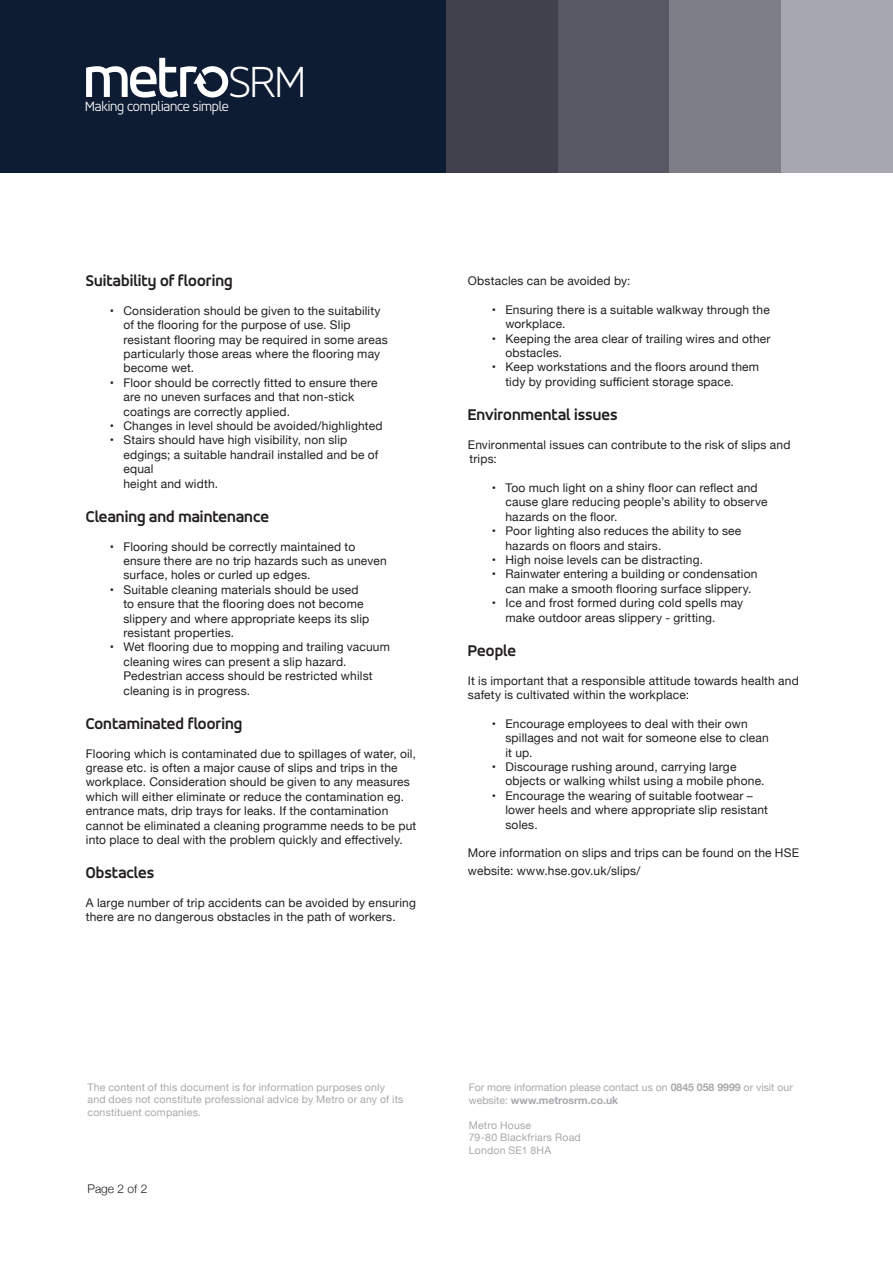
<style>
.page{position:relative;width:893px;height:1263px;background:#fff}
.page>*{position:absolute;margin:0;border:0;box-sizing:border-box;transform-origin:0 0}
.t1{font:500 60.15px "Accord Alternate";color:#fff}
.t2{font:200 46.35px "Accord Alternate";color:#fff}
.t3{font:700 16.5px "Accord Alternate";letter-spacing:.005em;color:#231f20}
.t4{font:300 14.4px "Accord Alternate";letter-spacing:-.01em;color:#fff}
.t5{font:12px/14.4px "Helvetica Neue";letter-spacing:.015em;color:#231f20}
.t6{font:300 12px "Helvetica Neue";color:#231f20}
.t7{font:10.5px/12.6px "Helvetica Neue";letter-spacing:.02em;color:#a8a9ad}
.t8{font:10.5px/12.6px "Helvetica Neue";color:#a8a9ad}
.s1{font-weight:700}
</style>
<div class="page">
<div style="left:0;top:0;width:893px;height:173px;background:#0d1c33"></div>
<svg style="left:193px;top:66px;width:35px;height:32px"></svg>
<div style="left:446px;top:0;width:112px;height:173px;background:#41414d"></div>
<div style="left:558px;top:0;width:111px;height:173px;background:#585865"></div>
<div style="left:669px;top:0;width:112px;height:173px;background:#7e7e89"></div>
<div style="left:781px;top:0;width:111px;height:173px;background:#a7a7b2"></div>
<h1 class="t1" style="left:83px;top:42px;width:116px">metr</h1>
<p class="t4" style="left:85px;top:98px;width:145px">Making compliance simple</p>
<h2 class="t2" style="left:229px;top:55px;width:79px">SRM</h2>
<h3 class="t3" style="left:86px;top:271px;width:148px">Suitability of flooring</h3>
<p class="t5" style="left:123px;top:304px;width:266px;text-indent:-14px">• Consideration should be given to the suitability of the flooring for the purpose of use. Slip resistant flooring may be required in some areas particularly those areas where the flooring may become wet.</p>
<p class="t5" style="left:123px;top:376px;width:256px;text-indent:-14px">• Floor should be correctly fitted to ensure there are no uneven surfaces and that non-stick coatings are correctly applied.</p>
<p class="t5" style="left:110px;top:419px;width:274px">• Changes in level should be avoided/highlighted</p>
<p class="t5" style="left:123px;top:434px;width:256px;text-indent:-14px">• Stairs should have high visibility, non slip edgings; a suitable handrail installed and be of equal<br>height and width.</p>
<h3 class="t3" style="left:86px;top:507px;width:185px">Cleaning and maintenance</h3>
<p class="t5" style="left:123px;top:540px;width:265px;text-indent:-14px">• Flooring should be correctly maintained to ensure there are no trip hazards such as uneven surface, holes or curled up edges.</p>
<p class="t5" style="left:123px;top:583px;width:247px;text-indent:-14px">• Suitable cleaning materials should be used to ensure that the flooring does not become slippery and where appropriate keeps its slip resistant properties.</p>
<p class="t5" style="left:123px;top:641px;width:268px;text-indent:-14px">• Wet flooring due to mopping and trailing vacuum cleaning wires can present a slip hazard.<br>Pedestrian access should be restricted whilst cleaning is in progress.</p>
<h3 class="t3" style="left:86px;top:714px;width:158px">Contaminated flooring</h3>
<p class="t5" style="left:86px;top:747px;width:332px">Flooring which is contaminated due to spillages of water, oil, grease etc. is often a major cause of slips and trips in the workplace. Consideration should be given to any measures which will either eliminate or reduce the contamination eg. entrance mats, drip trays for leaks. If the contamination cannot be eliminated a cleaning programme needs to be put into place to deal with the problem quickly and effectively.</p>
<h3 class="t3" style="left:86px;top:863px;width:70px">Obstacles</h3>
<p class="t5" style="left:86px;top:896px;width:332px">A large number of trip accidents can be avoided by ensuring there are no dangerous obstacles in the path of workers.</p>
<p class="t5" style="left:468px;top:274px;width:164px">Obstacles can be avoided by:</p>
<p class="t5" style="left:505px;top:303px;width:266px;text-indent:-14px">• Ensuring there is a suitable walkway through the workplace.</p>
<p class="t5" style="left:505px;top:332px;width:267px;text-indent:-14px">• Keeping the area clear of trailing wires and other obstacles.</p>
<p class="t5" style="left:505px;top:361px;width:255px;text-indent:-14px">• Keep workstations and the floors around them tidy by providing sufficient storage space.</p>
<h3 class="t3" style="left:468px;top:405px;width:151px">Environmental issues</h3>
<p class="t5" style="left:468px;top:438px;width:324px">Environmental issues can contribute to the risk of slips and trips:</p>
<p class="t5" style="left:505px;top:481px;width:264px;text-indent:-14px">• Too much light on a shiny floor can reflect and cause glare reducing people’s ability to observe hazards on the floor.</p>
<p class="t5" style="left:505px;top:524px;width:237px;text-indent:-14px">• Poor lighting also reduces the ability to see hazards on floors and stairs.</p>
<p class="t5" style="left:492px;top:553px;width:213px">• High noise levels can be distracting.</p>
<p class="t5" style="left:505px;top:568px;width:253px;text-indent:-14px">• Rainwater entering a building or condensation can make a smooth flooring surface slippery.</p>
<p class="t5" style="left:505px;top:596px;width:239px;text-indent:-14px">• Ice and frost formed during cold spells may make outdoor areas slippery - gritting.</p>
<h3 class="t3" style="left:468px;top:641px;width:50px">People</h3>
<p class="t5" style="left:468px;top:674px;width:332px">It is important that a responsible attitude towards health and safety is cultivated within the workplace:</p>
<p class="t5" style="left:505px;top:717px;width:265px;text-indent:-14px">• Encourage employees to deal with their own spillages and not wait for someone else to clean it up.</p>
<p class="t5" style="left:505px;top:760px;width:261px;text-indent:-14px">• Discourage rushing around, carrying large objects or walking whilst using a mobile phone.</p>
<p class="t5" style="left:505px;top:789px;width:264px;text-indent:-14px">• Encourage the wearing of suitable footwear – lower heels and where appropriate slip resistant soles.</p>
<p class="t5" style="left:468px;top:845px;width:333px;line-height:18px">More information on slips and trips can be found on the HSE website: www.hse.gov.uk/slips/</p>
<p class="t7" style="left:88px;top:1081px;width:317px">The content of this document is for information purposes only and does not constitute professional advice by Metro or any of its constituent companies.</p>
<p class="t6" style="left:88px;top:1179px;width:61px">Page 2 of 2</p>
<p class="t8" style="left:469px;top:1081px;width:326px">For more information please contact us on <span class="s1">0845 058 9999</span> or visit our website: <span class="s1">www.metrosrm.co.uk</span></p>
<p class="t7" style="left:469px;top:1119px;width:114px">Metro House<br>79-80 Blackfriars Road<br>London SE1 8HA</p>
</div>
